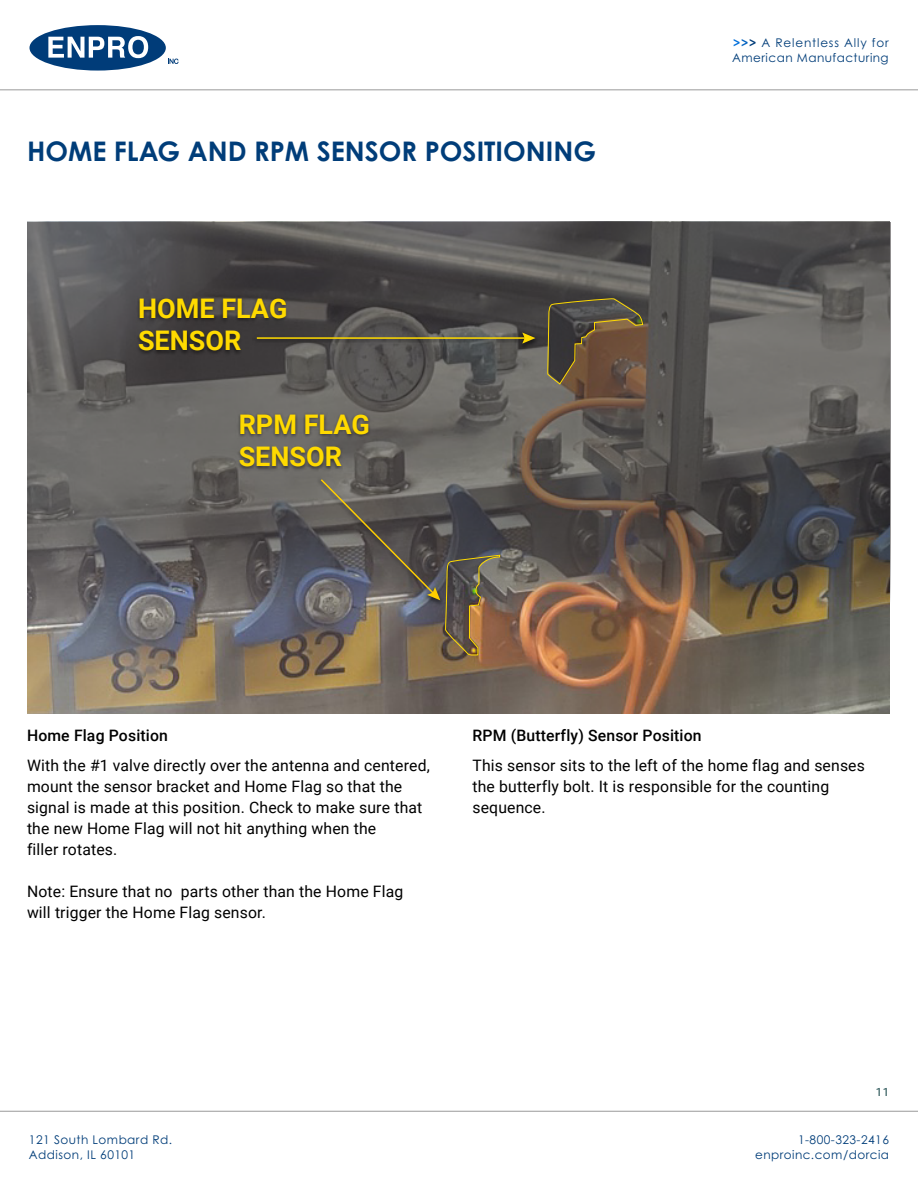
<style>
.page{position:relative;width:918px;height:1188px;background:#fff}
.page>*{position:absolute;margin:0;border:0;box-sizing:border-box;transform-origin:0 0}
.t1{font:700 27px "Century Gothic Pro";color:#003d79}
.t2{font:700 27px/32.4px "Roboto";color:#ffda00}
.t3{font:15.75px/21px "Roboto";letter-spacing:.01em;color:#000}
.t4{font:500 15.75px "Roboto";letter-spacing:.01em;color:#000}
.t5{font:12px/15px "Century Gothic Pro";letter-spacing:.04em;color:#003d79}
.t6{font:11.25px "Roboto";color:#184749}
.s1{font-weight:700;color:#016fdb}
.s2{font-weight:700;color:#0161c0}
.s3{font-weight:700}
</style>
<div class="page">
<svg style="left:27px;top:222px;width:864px;height:492px;background:#655e58"></svg>
<hr style="left:0;top:89px;width:918px;height:1px;background:#999">
<hr style="left:0;top:1111px;width:918px;height:1px;background:#999">
<svg style="left:30px;top:25px;width:149px;height:46px"></svg>
<img style="left:134px;top:291px;width:159px;height:107px">
<img style="left:234px;top:408px;width:141px;height:105px">
<img style="left:315px;top:476px;width:131px;height:132px">
<img style="left:252px;top:330px;width:288px;height:21px">
<hr style="left:257px;top:337px;width:270px;height:2px;background:#ffda00">
<svg style="left:522px;top:333px;width:13px;height:11px"></svg>
<svg style="left:547px;top:297px;width:96px;height:90px;background:#5f4f3d"></svg>
<svg style="left:319px;top:478px;width:181px;height:179px;background:#675f57"></svg>
<h1 class="t1" style="left:27px;top:135px;width:571px">HOME FLAG AND RPM SENSOR POSITIONING</h1>
<h1 class="t2" style="left:138px;top:291px;width:151px">HOME FLAG<br>SENSOR</h1>
<h1 class="t2" style="left:239px;top:407px;width:133px">RPM FLAG<br>SENSOR</h1>
<p class="t5" style="left:732px;top:35px;width:158px"><span class="s1">&gt;</span><span class="s2">&gt;</span><span class="s3">&gt;</span> A Relentless Ally for<br>American Manufacturing</p>
<p class="t4" style="left:27px;top:724px;width:142px">Home Flag Position</p>
<p class="t3" style="left:27px;top:754px;width:404px">With the #1 valve directly over the antenna and centered, mount the sensor bracket and Home Flag so that the signal is made at this position. Check to make sure that the new Home Flag will not hit anything when the<br>filler rotates.</p>
<p class="t3" style="left:27px;top:880px;width:378px">Note: Ensure that no parts other than the Home Flag will trigger the Home Flag sensor.</p>
<p class="t4" style="left:473px;top:724px;width:231px">RPM (Butterfly) Sensor Position</p>
<p class="t3" style="left:473px;top:754px;width:394px">This sensor sits to the left of the home flag and senses the butterfly bolt. It is responsible for the counting sequence.</p>
<p class="t6" style="left:876px;top:1085px;width:15px">11</p>
<p class="t5" style="left:29px;top:1132px;width:145px">121 South Lombard Rd.<br>Addison, IL 60101</p>
<p class="t5" style="left:755px;top:1132px;width:135px;text-align:right">1-800-323-2416 enproinc.com/dorcia</p>
</div>
